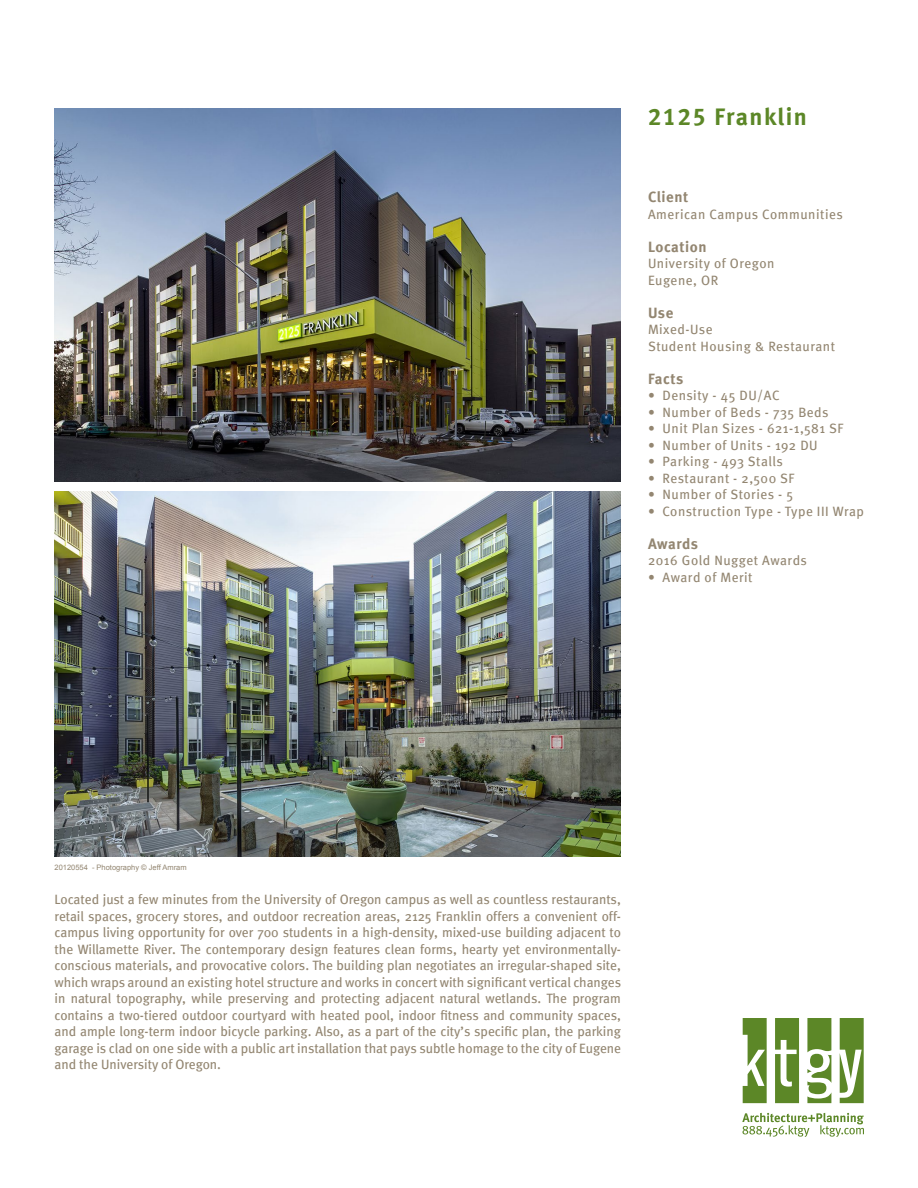
<style>
.page{position:relative;width:918px;height:1188px;background:#fff}
.page>*{position:absolute;margin:0;border:0;box-sizing:border-box;transform-origin:0 0}
.Project_Title{font:24px "Meta Bold LF";letter-spacing:.06em;color:#5c8727}
.Category_Title{font:700 15px "Meta";letter-spacing:.04em;color:#938671}
.t1{font:13.5px/16.5px "Meta";letter-spacing:.04em;color:#938671;text-align:justify}
.t2{font:7.5px "Arial";color:#938671}
</style>
<div class="page">
<svg style="left:742px;top:1113px;width:122px;height:24px"></svg>
<svg style="left:743px;top:1018px;width:24px;height:85px"></svg>
<svg style="left:807px;top:1018px;width:24px;height:85px"></svg>
<svg style="left:840px;top:1018px;width:24px;height:85px"></svg>
<svg style="left:775px;top:1018px;width:24px;height:85px"></svg>
<img style="left:55px;top:108px;width:566px;height:373px">
<img style="left:55px;top:491px;width:566px;height:366px">
<p class="Project_Title" style="left:648px;top:103px;width:160px">2125 Franklin</p>
<p class="Category_Title" style="left:648px;top:188px;width:42px">Client</p>
<p class="t1" style="left:648px;top:206px;width:196px">American Campus Communities</p>
<p class="Category_Title" style="left:648px;top:238px;width:60px">Location</p>
<p class="t1" style="left:648px;top:255px;width:128px">University of Oregon</p>
<p class="t1" style="left:648px;top:272px;width:72px">Eugene, OR</p>
<p class="Category_Title" style="left:648px;top:304px;width:27px">Use</p>
<p class="t1" style="left:648px;top:321px;width:66px">Mixed-Use</p>
<p class="t1" style="left:648px;top:338px;width:189px">Student Housing &amp; Restaurant</p>
<p class="Category_Title" style="left:648px;top:370px;width:37px">Facts</p>
<p class="t1" style="left:648px;top:387px;width:133px">• Density - 45 DU/AC</p>
<p class="t1" style="left:648px;top:404px;width:182px">• Number of Beds - 735 Beds</p>
<p class="t1" style="left:648px;top:420px;width:197px">• Unit Plan Sizes - 621-1,581 SF</p>
<p class="t1" style="left:648px;top:437px;width:171px">• Number of Units - 192 DU</p>
<p class="t1" style="left:648px;top:453px;width:136px">• Parking - 493 Stalls</p>
<p class="t1" style="left:648px;top:470px;width:148px">• Restaurant - 2,500 SF</p>
<p class="t1" style="left:648px;top:486px;width:147px">• Number of Stories - 5</p>
<p class="t1" style="left:648px;top:503px;width:217px">• Construction Type - Type III Wrap</p>
<p class="Category_Title" style="left:648px;top:535px;width:52px">Awards</p>
<p class="t1" style="left:648px;top:552px;width:161px">2016 Gold Nugget Awards</p>
<p class="t1" style="left:648px;top:569px;width:106px">• Award of Merit</p>
<p class="t2" style="left:55px;top:863px;width:134px">20120554 - Photography © Jeff Amram</p>
<p class="t1" style="left:55px;top:891px;width:568px">Located just a few minutes from the University of Oregon campus as well as countless restaurants, retail spaces, grocery stores, and outdoor recreation areas, 2125 Franklin offers a convenient off&shy;campus living opportunity for over 700 students in a high-density, mixed-use building adjacent to the Willamette River. The contemporary design features clean forms, hearty yet environmentally&shy;conscious materials, and provocative colors. The building plan negotiates an irregular-shaped site, which wraps around an existing hotel structure and works in concert with significant vertical changes in natural topography, while preserving and protecting adjacent natural wetlands. The program contains a two-tiered outdoor courtyard with heated pool, indoor fitness and community spaces, and ample long-term indoor bicycle parking. Also, as a part of the city’s specific plan, the parking garage is clad on one side with a public art installation that pays subtle homage to the city of Eugene and the University of Oregon.</p>
</div>
